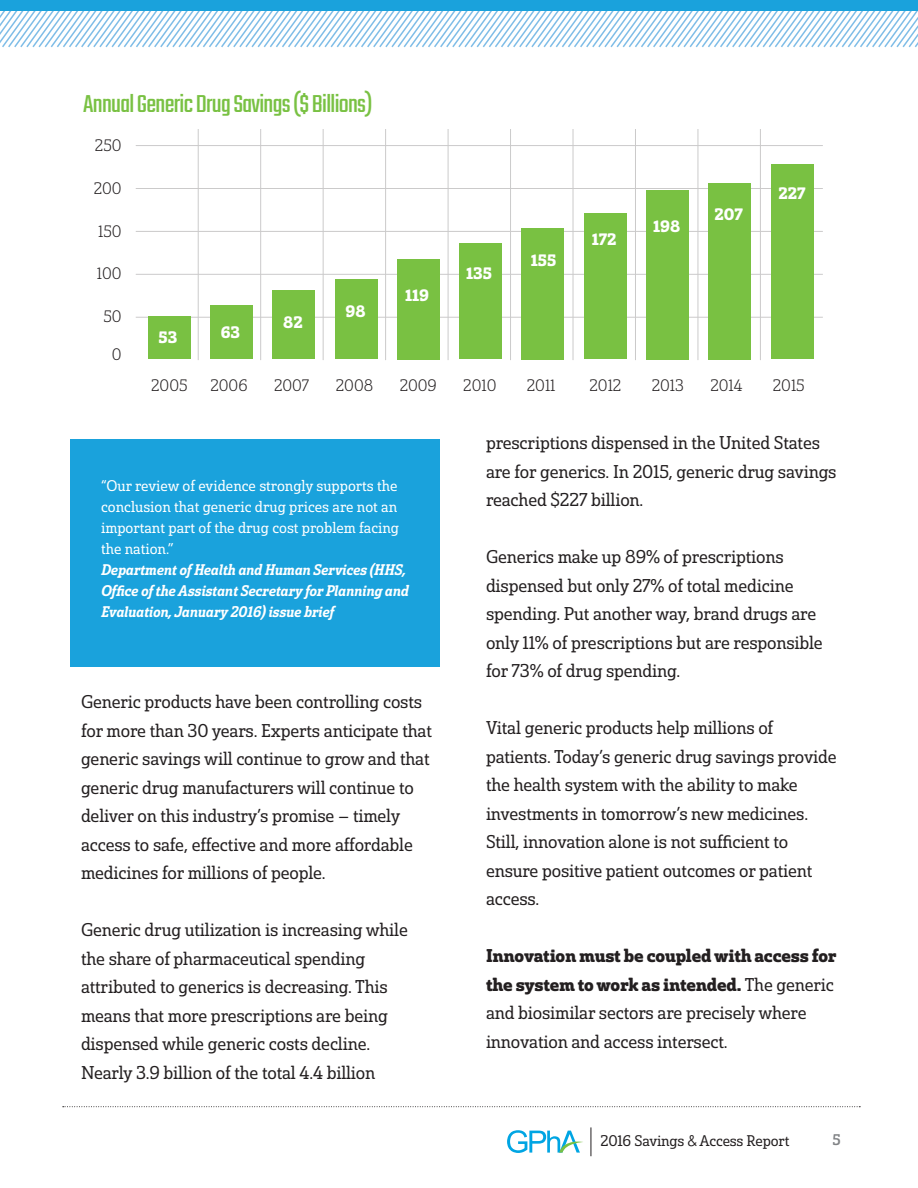
<style>
.page{position:relative;width:918px;height:1188px;background:#fff}
.page>*{position:absolute;margin:0;border:0;box-sizing:border-box;transform-origin:0 0}
.t1{font:27px "Teko";letter-spacing:-.025em;color:#79c143}
.t2{font:18px/28.5px "Solitas Slab Nor Boo";letter-spacing:-.01em;color:#231f20}
.t3{font:18px/28.5px "Solitas Slab Nor Bol";letter-spacing:-.01em;color:#231f20}
.t4{font:16.05px "Solitas Slab Nor Lig";color:#231f20}
.t5{font:16.05px "Solitas Slab Nor Bol";color:#fff}
.t6{font:15px/21px "Solitas Slab Nor Boo";color:#fff}
.t7{font:15px/21px "Solitas Slab Con Dem It";color:#fff}
.t8{font:15px "Solitas Slab Nor Boo";letter-spacing:-.01em;color:#231f20}
.t9{font:15px "Solitas Slab Nor Med";color:#808285}
.s1{font-family:"Solitas Slab Nor Boo"}
</style>
<div class="page">
<svg style="left:507px;top:1130px;width:76px;height:23px"></svg>
<svg style="left:591px;top:1127px;width:1px;height:29px"></svg>
<svg style="left:63px;top:1106px;width:797px;height:1px"></svg>
<svg style="left:0;top:11px;width:918px;height:37px"></svg>
<hr style="left:136px;top:317px;width:687px;height:1px;background:#231f20">
<hr style="left:136px;top:274px;width:687px;height:1px;background:#231f20">
<hr style="left:136px;top:231px;width:687px;height:1px;background:#231f20">
<hr style="left:136px;top:188px;width:687px;height:1px;background:#231f20">
<hr style="left:136px;top:145px;width:687px;height:1px;background:#231f20">
<hr style="left:760px;top:129px;width:1px;height:231px;background:#231f20">
<hr style="left:698px;top:129px;width:1px;height:231px;background:#231f20">
<hr style="left:635px;top:129px;width:1px;height:231px;background:#231f20">
<hr style="left:573px;top:129px;width:1px;height:231px;background:#231f20">
<hr style="left:510px;top:129px;width:1px;height:231px;background:#231f20">
<hr style="left:448px;top:129px;width:1px;height:231px;background:#231f20">
<hr style="left:385px;top:129px;width:1px;height:231px;background:#231f20">
<hr style="left:323px;top:129px;width:1px;height:231px;background:#231f20">
<hr style="left:260px;top:129px;width:1px;height:231px;background:#231f20">
<hr style="left:198px;top:129px;width:1px;height:231px;background:#231f20">
<div style="left:148px;top:317px;width:42px;height:42px;background:#79c142"></div>
<div style="left:210px;top:306px;width:43px;height:53px;background:#79c142"></div>
<div style="left:273px;top:290px;width:42px;height:69px;background:#79c142"></div>
<div style="left:335px;top:279px;width:42px;height:80px;background:#79c142"></div>
<div style="left:397px;top:259px;width:43px;height:100px;background:#79c142"></div>
<div style="left:459px;top:243px;width:43px;height:116px;background:#79c142"></div>
<div style="left:522px;top:228px;width:42px;height:131px;background:#79c142"></div>
<div style="left:584px;top:213px;width:42px;height:146px;background:#79c142"></div>
<div style="left:646px;top:190px;width:43px;height:169px;background:#79c142"></div>
<div style="left:709px;top:183px;width:42px;height:176px;background:#79c142"></div>
<div style="left:771px;top:165px;width:42px;height:194px;background:#79c142"></div>
<div style="left:0;top:0;width:918px;height:11px;background:#1aa2dc"></div>
<div style="left:70px;top:439px;width:370px;height:227px;background:#1aa2dc"></div>
<h1 class="t1" style="left:83px;top:89px;width:291px">Annual Generic Drug Savings ($ Billions)</h1>
<p class="t4" style="left:95px;top:136px;width:28px">250</p>
<p class="t4" style="left:94px;top:179px;width:29px">200</p>
<p class="t4" style="left:98px;top:221px;width:25px">150</p>
<p class="t4" style="left:97px;top:264px;width:26px">100</p>
<p class="t4" style="left:103px;top:307px;width:20px">50</p>
<p class="t4" style="left:112px;top:345px;width:11px">0</p>
<p class="t5" style="left:159px;top:326px;width:20px">53</p>
<p class="t5" style="left:221px;top:322px;width:21px">63</p>
<p class="t5" style="left:283px;top:312px;width:21px">82</p>
<p class="t5" style="left:346px;top:300px;width:22px">98</p>
<p class="t5" style="left:405px;top:285px;width:25px">119</p>
<p class="t5" style="left:466px;top:263px;width:27px">135</p>
<p class="t5" style="left:531px;top:250px;width:27px">155</p>
<p class="t5" style="left:592px;top:228px;width:26px">172</p>
<p class="t5" style="left:653px;top:216px;width:29px">198</p>
<p class="t5" style="left:714px;top:203px;width:30px">207</p>
<p class="t5" style="left:778px;top:183px;width:29px">227</p>
<p class="t4" style="left:151px;top:376px;width:38px">2005</p>
<p class="t4" style="left:210px;top:376px;width:39px">2006</p>
<p class="t4" style="left:274px;top:376px;width:37px">2007</p>
<p class="t4" style="left:336px;top:376px;width:39px">2008</p>
<p class="t4" style="left:400px;top:376px;width:39px">2009</p>
<p class="t4" style="left:463px;top:376px;width:35px">2010</p>
<p class="t4" style="left:527px;top:376px;width:30px">2011</p>
<p class="t4" style="left:590px;top:376px;width:33px">2012</p>
<p class="t4" style="left:652px;top:376px;width:34px">2013</p>
<p class="t4" style="left:710px;top:376px;width:34px">2014</p>
<p class="t4" style="left:773px;top:376px;width:34px">2015</p>
<p class="t6" style="left:101px;top:475px;width:299px">“Our review of evidence strongly supports the conclusion that generic drug prices are not an important part of the drug cost problem facing the nation.”</p>
<p class="t7" style="left:101px;top:559px;width:309px">Department of Health and Human Services (HHS,<br>Office of the Assistant Secretary for Planning and<br>Evaluation, January 2016) issue brief</p>
<p class="t2" style="left:81px;top:688px;width:353px">Generic products have been controlling costs for more than 30 years. Experts anticipate that generic savings will continue to grow and that generic drug manufacturers will continue to deliver on this industry’s promise – timely access to safe, effective and more affordable medicines for millions of people.</p>
<p class="t2" style="left:81px;top:916px;width:328px">Generic drug utilization is increasing while the share of pharmaceutical spending attributed to generics is decreasing. This means that more prescriptions are being dispensed while generic costs decline.<br>Nearly 3.9 billion of the total 4.4 billion</p>
<p class="t2" style="left:486px;top:429px;width:352px">prescriptions dispensed in the United States are for generics. In 2015, generic drug savings reached $227 billion.</p>
<p class="t2" style="left:486px;top:543px;width:338px">Generics make up 89% of prescriptions dispensed but only 27% of total medicine spending. Put another way, brand drugs are only 11% of prescriptions but are responsible for 73% of drug spending.</p>
<p class="t2" style="left:486px;top:714px;width:352px">Vital generic products help millions of patients. Today’s generic drug savings provide the health system with the ability to make investments in tomorrow’s new medicines.<br>Still, innovation alone is not sufficient to ensure positive patient outcomes or patient access.</p>
<p class="t3" style="left:486px;top:942px;width:352px">Innovation must be coupled with access for the system to work as intended. <span class="s1">The generic</span></p>
<p class="t2" style="left:486px;top:999px;width:322px">and biosimilar sectors are precisely where innovation and access intersect.</p>
<p class="t8" style="left:600px;top:1131px;width:190px">2016 Savings &amp; Access Report</p>
<p class="t9" style="left:833px;top:1130px;width:10px">5</p>
</div>
